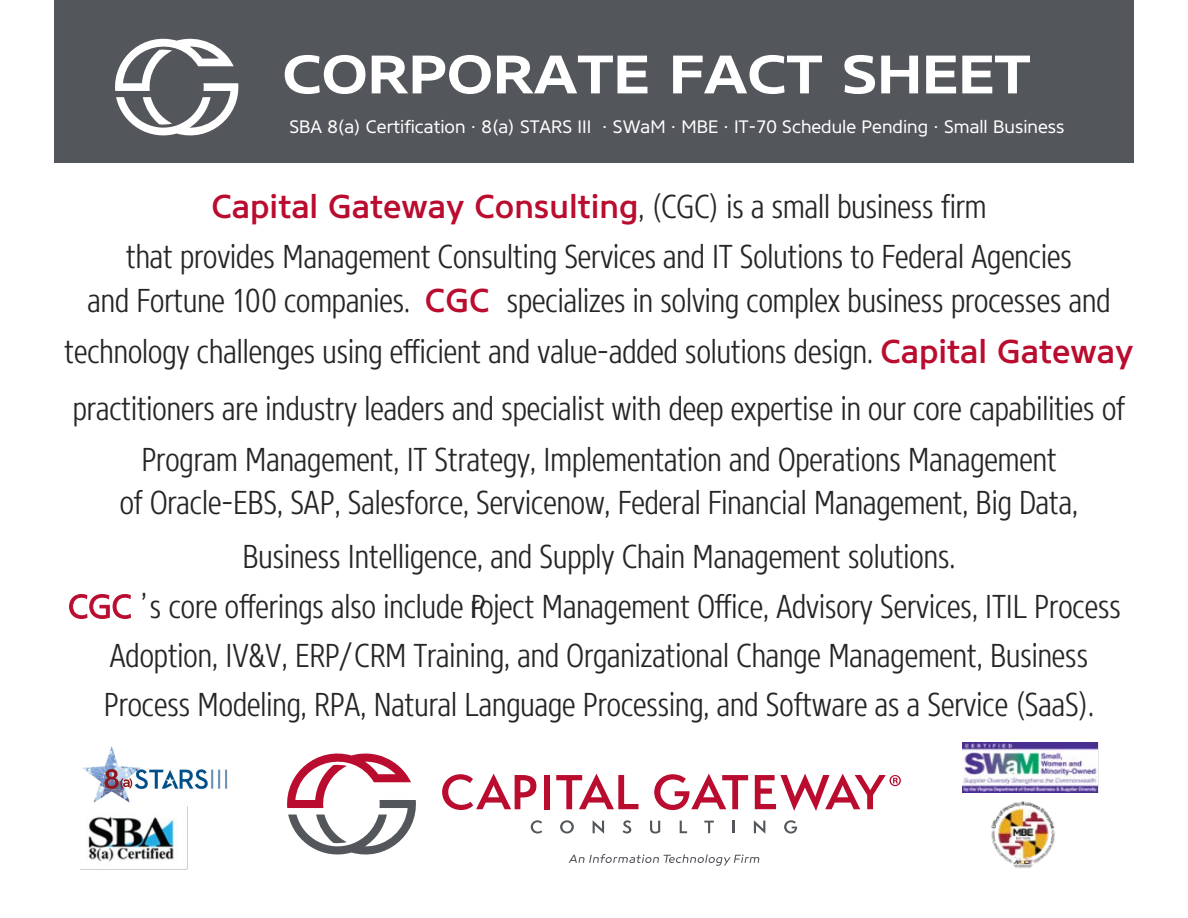
<style>
.page{position:relative;width:1188px;height:918px;background:#fff}
.page>*{position:absolute;margin:0;border:0;box-sizing:border-box;transform-origin:0 0}
.t1{font:700 54px "Core Sans N Extended 63";color:#fff}
.t2{font:300 33px/50.6px "Core Sans N37 Cn";color:#272526;text-align:center}
.t3{font:18px "Core Sans N45";color:#fff}
.s1{font-family:"Core Sans N 55";font-weight:500;color:#ba0c2f}
.s2{font-family:"Core Sans N45";font-weight:400;color:#ba0c2f}
</style>
<div class="page">
<div style="left:54px;top:0;width:1080px;height:162px;background:#53565a"></div>
<svg style="left:442px;top:774px;width:94px;height:36px"></svg>
<div style="left:544px;top:775px;width:6px;height:34px;background:#ba0c2f"></div>
<svg style="left:556px;top:774px;width:82px;height:35px"></svg>
<svg style="left:654px;top:774px;width:94px;height:36px"></svg>
<svg style="left:569px;top:854px;width:191px;height:12px"></svg>
<svg style="left:531px;top:820px;width:11px;height:14px"></svg>
<svg style="left:560px;top:820px;width:14px;height:14px"></svg>
<svg style="left:593px;top:820px;width:11px;height:14px"></svg>
<svg style="left:623px;top:820px;width:8px;height:14px"></svg>
<svg style="left:650px;top:821px;width:10px;height:13px"></svg>
<svg style="left:680px;top:821px;width:7px;height:12px"></svg>
<svg style="left:704px;top:821px;width:10px;height:12px"></svg>
<svg style="left:732px;top:821px;width:2px;height:12px"></svg>
<svg style="left:754px;top:820px;width:11px;height:14px"></svg>
<svg style="left:784px;top:820px;width:13px;height:14px"></svg>
<svg style="left:287px;top:753px;width:129px;height:102px"></svg>
<svg style="left:755px;top:774px;width:146px;height:37px"></svg>
<svg style="left:115px;top:38px;width:124px;height:98px"></svg>
<img style="left:88px;top:816px;width:87px;height:46px">
<img style="left:963px;top:743px;width:135px;height:50px">
<img style="left:991px;top:801px;width:65px;height:67px">
<img style="left:82px;top:746px;width:146px;height:57px">
<h1 class="t1" style="left:283px;top:39px;width:749px">CORPORATE FACT SHEET</h1>
<p class="t3" style="left:289px;top:116px;width:777px">SBA 8(a) Certification · 8(a) STARS III · SWaM · MBE · IT-70 Schedule Pending · Small Business</p>
<p class="t2" style="left:126px;top:181px;width:947px"><span class="s1">Capital Gateway Consulting</span>, (CGC) is a small business firm<br>that provides Management Consulting Services and IT Solutions to Federal Agencies</p>
<p class="t2" style="left:64px;top:275px;width:1070px">and Fortune 100 companies. <span class="s1">CGC</span> specializes in solving complex business processes and technology challenges using efficient and value-added solutions design. <span class="s1">Capital Gateway</span></p>
<p class="t2" style="left:73px;top:383px;width:1054px">practitioners are industry leaders and specialist with deep expertise in our core capabilities of<br>Program Management, IT Strategy, Implementation and Operations Management</p>
<p class="t2" style="left:120px;top:476px;width:960px;line-height:54px">of Oracle-EBS, SAP, Salesforce, Servicenow, Federal Financial Management, Big Data,<br>Business Intelligence, and Supply Chain Management solutions.</p>
<p class="t2" style="left:68px;top:581px;width:1054px"><span class="s2">CGC</span> ’s core offerings also include roject Management Office, Advisory Services, ITIL Process</p>
<p class="t2" style="left:104px;top:582px;width:992px;line-height:49.2px;text-align:left;text-indent:367px">P<br>Adoption, IV&amp;V, ERP/ CRM Training, and Organizational Change Management, Business<br>Process Modeling, RPA, Natural Language Processing, and Software as a Service (SaaS).</p>
</div>
